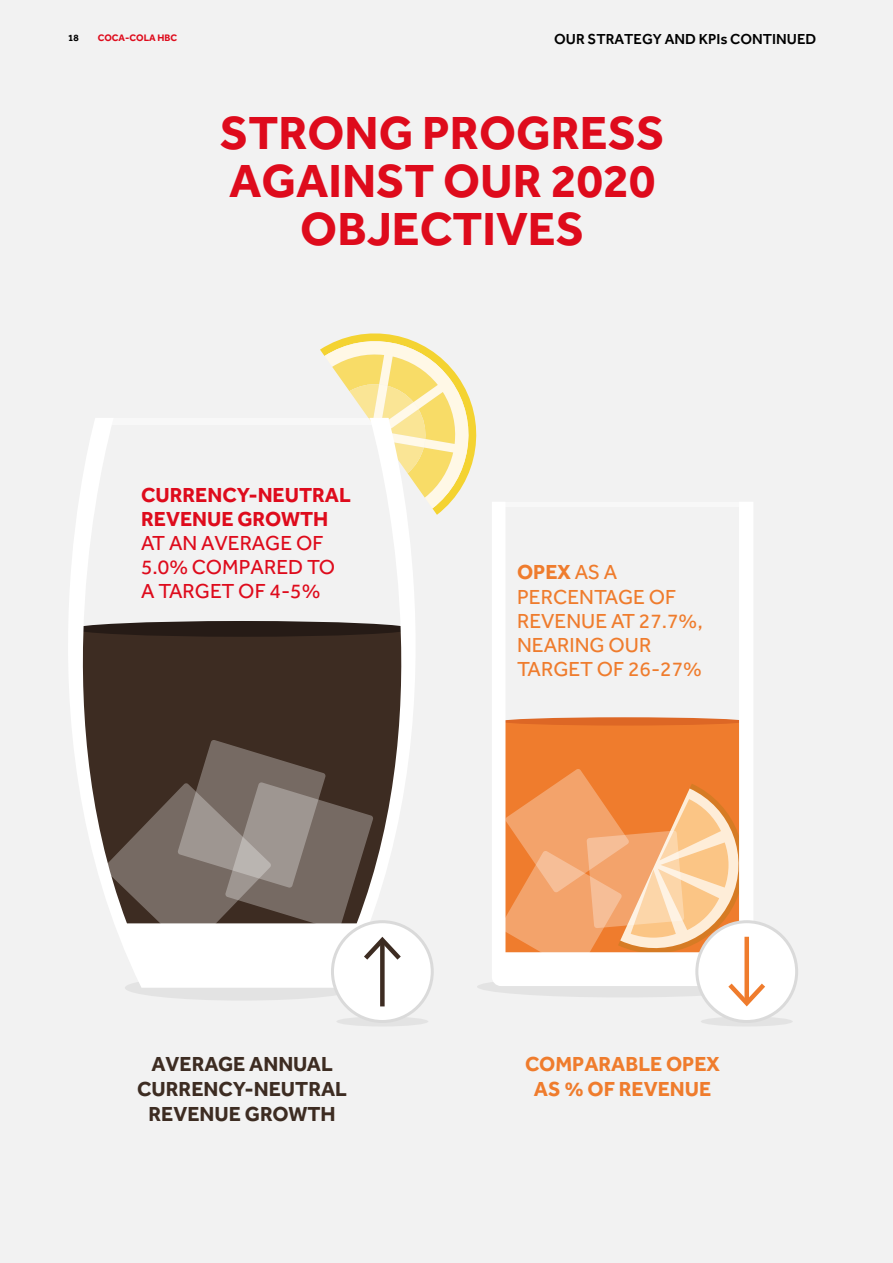
<style>
.page{position:relative;width:893px;height:1263px;background:#f2f2f2}
.page>*{position:absolute;margin:0;border:0;box-sizing:border-box;transform-origin:0 0}
.t1{font:700 48px/48px "Effra";color:#de0b1c;text-align:center}
.t2{font:21px/24px "Effra";color:#ef7c2d}
.t3{font:700 21px/25.2px "Effra";color:#3d2c22;text-align:center}
.t4{font:21px/24px "Effra";color:#de0b1c}
.t5{font:700 21px/24px "Effra";color:#de0b1c}
.t6{font:700 21px/25.2px "Effra";color:#ef7c2d;text-align:center}
.t7{font:500 15px "Effra";color:#000}
.t8{font:700 9.75px "Effra";color:#de0b1c}
.t9{font:700 9.75px "Effra";color:#000}
.s1{font-weight:700}
</style>
<div class="page">
<svg style="left:320px;top:333px;width:157px;height:123px"></svg>
<div style="left:125px;top:975px;width:234px;height:25px;background:#e3e3e3;border-radius:50%"></div>
<svg style="left:68px;top:418px;width:406px;height:570px"></svg>
<div style="left:477px;top:976px;width:291px;height:21px;background:#e3e3e3;border-radius:50%"></div>
<svg style="left:492px;top:502px;width:261px;height:484px"></svg>
<hr style="left:504px;top:502px;width:243px;height:4px;background:#f8f8f8">
<div style="left:96px;top:418px;width:293px;height:6px;background:#f8f8f8"></div>
<div style="left:336px;top:1016px;width:92px;height:10px;background:#e3e3e3;border-radius:50%"></div>
<div style="left:332px;top:922px;width:100px;height:99px;background:#fff;border-radius:50%"></div>
<div style="left:331px;top:920px;width:103px;height:103px;border:3px solid #dadada;border-radius:50%"></div>
<div style="left:380px;top:942px;width:5px;height:64px;background:#3d2c22"></div>
<svg style="left:104px;top:740px;width:297px;height:220px"></svg>
<div style="left:701px;top:1016px;width:92px;height:10px;background:#e3e3e3;border-radius:50%"></div>
<div style="left:697px;top:922px;width:100px;height:99px;background:#fff;border-radius:50%"></div>
<div style="left:695px;top:920px;width:103px;height:103px;border:3px solid #dadada;border-radius:50%"></div>
<div style="left:744px;top:937px;width:5px;height:64px;background:#ef7c2d"></div>
<svg style="left:728px;top:983px;width:37px;height:23px"></svg>
<p class="t9" style="left:68px;top:31px;width:12px">18</p>
<p class="t8" style="left:98px;top:31px;width:81px">COCA-COLA HBC</p>
<p class="t7" style="left:554px;top:30px;width:264px">OUR STRATEGY AND KPIs CONTINUED</p>
<h1 class="t1" style="left:220px;top:108px;width:446px">STRONG PROGRESS<br>AGAINST OUR 2020<br>OBJECTIVES</h1>
<p class="t5" style="left:141px;top:482px;width:211px">CURRENCY-NEUTRAL<br>REVENUE GROWTH</p>
<p class="t4" style="left:141px;top:531px;width:195px">AT AN AVERAGE OF<br>5.0% COMPARED TO<br>A TARGET OF 4-5%</p>
<p class="t2" style="left:517px;top:560px;width:187px"><span class="s1">OPEX</span> AS A<br>PERCENTAGE OF<br>REVENUE AT 27.7%,<br>NEARING OUR<br>TARGET OF 26-27%</p>
<p class="t3" style="left:137px;top:1050px;width:211px">AVERAGE ANNUAL<br>CURRENCY-NEUTRAL<br>REVENUE GROWTH</p>
<p class="t6" style="left:525px;top:1050px;width:196px">COMPARABLE OPEX<br>AS % OF REVENUE</p>
</div>
